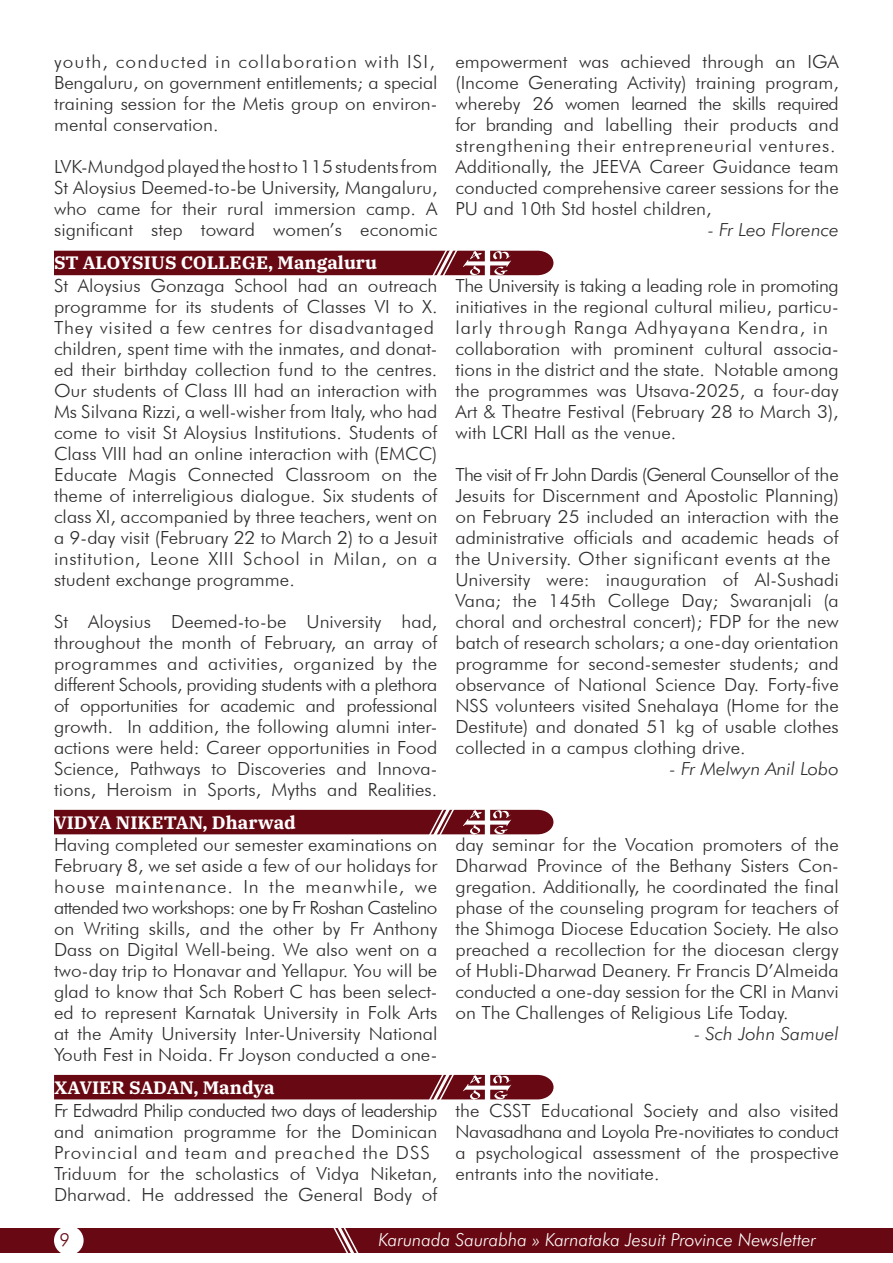
<style>
.page{position:relative;width:893px;height:1263px;background:#fff}
.page>*{position:absolute;margin:0;border:0;box-sizing:border-box;transform-origin:0 0}
.t1{font:300 18.15px/21px "Futura BT";color:#2e2b2c;text-align:justify;scale:1.05 1}
.t2{font:italic 300 18.15px "Futura BT";color:#2e2b2c;scale:1.05 1}
.t3{font:300 18.15px "Futura BT";letter-spacing:.06em;color:#2e2b2c;scale:1.05 1}
.t4{font:700 18px "IBM Plex Serif";color:#fff}
.t5{font:italic 300 18px "Futura BT";color:#fff}
.t6{font:300 18px "Futura BT";color:#670a15}
</style>
<div class="page">
<svg style="left:504px;top:1252px;width:30px;height:1px"></svg>
<svg style="left:809px;top:1225px;width:30px;height:30px"></svg>
<div style="left:0;top:1228px;width:893px;height:24px;background:#670812"></div>
<svg style="left:331px;top:1228px;width:30px;height:25px"></svg>
<div style="left:54px;top:1225px;width:30px;height:30px;background:#fff;border-radius:50%"></div>
<svg style="left:54px;top:250px;width:499px;height:26px;background:#77232c"></svg>
<svg style="left:54px;top:809px;width:499px;height:26px;background:#77232c"></svg>
<svg style="left:54px;top:1074px;width:500px;height:26px;background:#77232c"></svg>
<p class="t3" style="left:54px;top:50px;width:364px">youth, conducted in collaboration with ISI,</p>
<p class="t1" style="left:54px;top:72px;width:367px">Bengaluru, on government entitlements; a special training session for the Metis group on environ&shy;mental conservation.</p>
<p class="t1" style="left:54px;top:156px;width:367px">LVK-Mundgod played the host to 115 students from<br>St Aloysius Deemed-to-be University, Mangaluru,</p>
<p class="t1" style="left:54px;top:198px;width:367px">who came for their rural immersion camp. A</p>
<p class="t1" style="left:54px;top:219px;width:367px">significant step toward women’s economic</p>
<p class="t4" style="left:54px;top:248px;width:325px">ST ALOYSIUS COLLEGE, Mangaluru</p>
<p class="t1" style="left:54px;top:275px;width:367px;text-align:left">St Aloysius Gonzaga School had an outreach programme for its students of Classes VI to X.<br>They visited a few centres for disadvantaged children, spent time with the inmates, and donat&shy;ed their birthday collection fund to the centres.<br>Our students of Class III had an interaction with Ms Silvana Rizzi, a well-wisher from Italy, who had come to visit St Aloysius Institutions. Students of Class VIII had an online interaction with (EMCC)<br>Educate Magis Connected Classroom on the theme of interreligious dialogue. Six students of class XI, accompanied by three teachers, went on a 9-day visit (February 22 to March 2) to a Jesuit institution, Leone XIII School in Milan, on a student exchange programme.</p>
<p class="t1" style="left:54px;top:611px;width:367px">St Aloysius Deemed-to-be University had, throughout the month of February, an array of programmes and activities, organized by the different Schools, providing students with a plethora</p>
<p class="t1" style="left:54px;top:695px;width:367px">of opportunities for academic and professional growth. In addition, the following alumni inter&shy;actions were held: Career opportunities in Food Science, Pathways to Discoveries and Innova&shy;tions, Heroism in Sports, Myths and Realities.</p>
<p class="t4" style="left:54px;top:808px;width:243px">VIDYA NIKETAN, Dharwad</p>
<p class="t1" style="left:54px;top:834px;width:367px">Having completed our semester examinations on February 8, we set aside a few of our holidays for house maintenance. In the meanwhile, we attended two workshops: one by Fr Roshan Castelino</p>
<p class="t1" style="left:54px;top:918px;width:367px">on Writing skills, and the other by Fr Anthony Dass on Digital Well-being. We also went on a two-day trip to Honavar and Yellapur. You will be glad to know that Sch Robert C has been select&shy;ed to represent Karnatak University in Folk Arts at the Amity University Inter-University National Youth Fest in Noida. Fr Joyson conducted a one-</p>
<p class="t4" style="left:54px;top:1073px;width:222px">XAVIER SADAN, Mandya</p>
<p class="t1" style="left:54px;top:1099px;width:367px">Fr Edwadrd Philip conducted two days of leadership and animation programme for the Dominican Provincial and team and preached the DSS</p>
<p class="t1" style="left:54px;top:1162px;width:367px">Triduum for the scholastics of Vidya Niketan,<br>Dharwad. He addressed the General Body of</p>
<p class="t1" style="left:455px;top:51px;width:367px">empowerment was achieved through an IGA (Income Generating Activity) training program, whereby 26 women learned the skills required for branding and labelling their products and strengthening their entrepreneurial ventures.</p>
<p class="t1" style="left:455px;top:156px;width:367px">Additionally, the JEEVA Career Guidance team conducted comprehensive career sessions for the PU and 10th Std hostel children,</p>
<p class="t2" style="left:708px;top:218px;width:126px">- Fr Leo Florence</p>
<p class="t1" style="left:455px;top:275px;width:367px;text-align:left">The University is taking a leading role in promoting initiatives in the regional cultural milieu, particu&shy;larly through Ranga Adhyayana Kendra, in collaboration with prominent cultural associa&shy;tions in the district and the state. Notable among the programmes was Utsava-2025, a four-day Art &amp; Theatre Festival (February 28 to March 3), with LCRI Hall as the venue.</p>
<p class="t1" style="left:455px;top:464px;width:367px">The visit of Fr John Dardis (General Counsellor of the Jesuits for Discernment and Apostolic Planning) on February 25 included an interaction with the administrative officials and academic heads of the University. Other significant events at the</p>
<p class="t1" style="left:455px;top:569px;width:367px">University were: inauguration of Al-Sushadi Vana; the 145th College Day; Swaranjali (a choral and orchestral concert); FDP for the new batch of research scholars; a one-day orientation programme for second-semester students; and observance of National Science Day. Forty-five NSS volunteers visited Snehalaya (Home for the Destitute) and donated 51 kg of usable clothes collected in a campus clothing drive.</p>
<p class="t2" style="left:670px;top:757px;width:162px">- Fr Melwyn Anil Lobo</p>
<p class="t1" style="left:455px;top:834px;width:367px">day seminar for the Vocation promoters of the Dharwad Province of the Bethany Sisters Con&shy;gregation. Additionally, he coordinated the final phase of the counseling program for teachers of the Shimoga Diocese Education Society. He also preached a recollection for the diocesan clergy of Hubli-Dharwad Deanery. Fr Francis D’Almeida conducted a one-day session for the CRI in Manvi on The Challenges of Religious Life Today.</p>
<p class="t2" style="left:694px;top:1022px;width:139px">- Sch John Samuel</p>
<p class="t1" style="left:455px;top:1099px;width:367px">the CSST Educational Society and also visited Navasadhana and Loyola Pre-novitiates to conduct a psychological assessment of the prospective entrants into the novitiate.</p>
<p class="t6" style="left:60px;top:1229px;width:12px">9</p>
<p class="t5" style="left:379px;top:1229px;width:439px">Karunada Saurabha » Karnataka Jesuit Province Newsletter</p>
</div>
